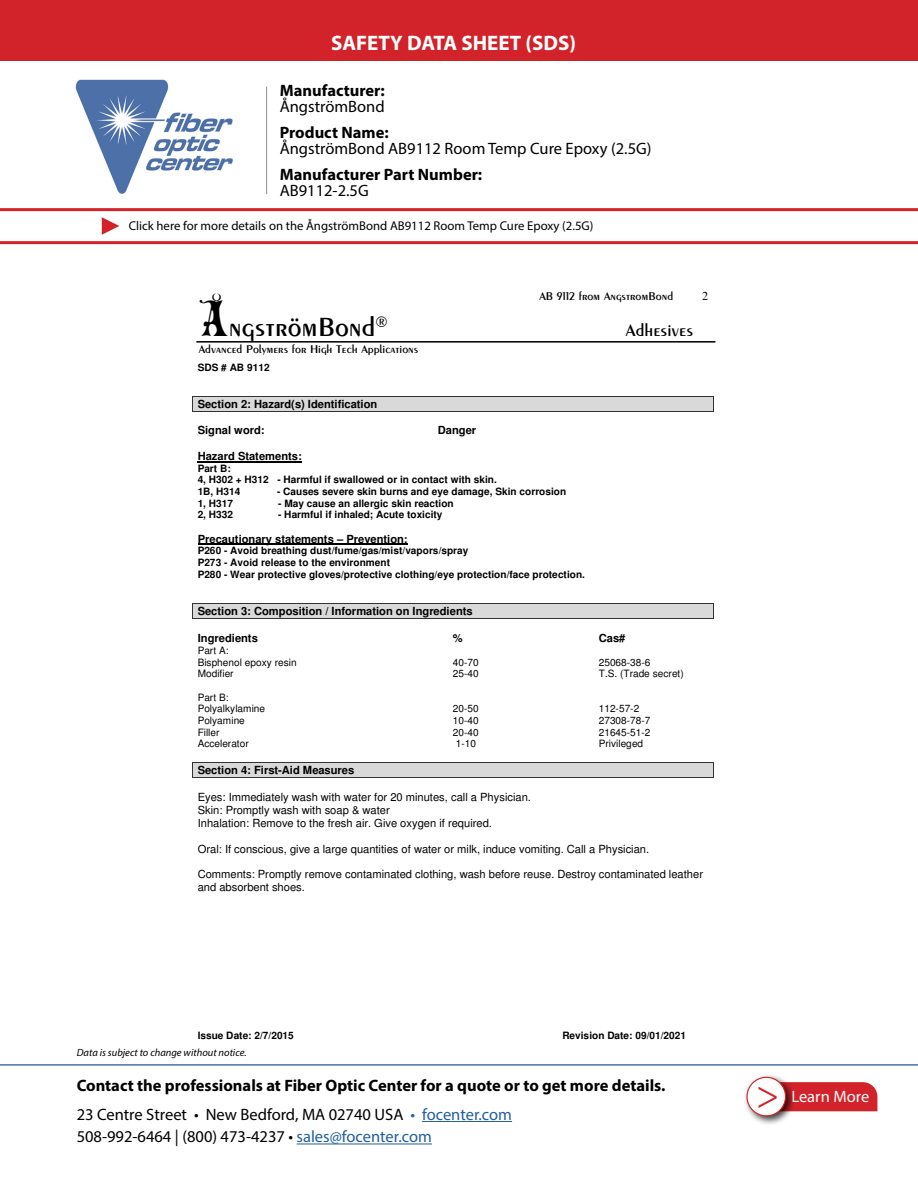
<style>
.page{position:relative;width:918px;height:1188px;background:#fff}
.page>*{position:absolute;margin:0;border:0;box-sizing:border-box;transform-origin:0 0}
.t1{font:42px "Minion Pro";color:#d2232a}
.t2{font:28.35px "Penwin";color:#000}
.t3{font:700 21px "Myriad Pro";color:#fff}
.t4{font:18.3px "Penwin";color:#000}
.t5{font:16.5px/22.5px "Myriad Pro";color:#000}
.t6{font:700 16.5px/16.5px "Myriad Pro";color:#000}
.t7{font:16.5px "Myriad Pro";color:#fff}
.t8{font:12.75px "Myriad Pro";color:#000}
.t9{font:12.15px "Penwin";color:#000}
.t10{font:12.15px "Times";color:#000}
.t11{font:11.25px/12.8px "Helvetica";color:#000}
.t12{font:700 11.25px "Helvetica";color:#000}
.t13{font:italic 10.5px "Myriad Pro";color:#000}
.t14{font:700 10.05px/11.7px "Helvetica";color:#000}
.t15{font:10.05px/11.6px "Helvetica";color:#000}
.s1{font-weight:400}
.s2{font-weight:700}
.s3{font-family:"Max Circus";font-size:48.6px}
.s4{color:#215e9e}
</style>
<div class="page">
<hr style="left:422px;top:1121px;width:90px;height:1px;background:#215e9e">
<hr style="left:297px;top:1144px;width:135px;height:1px;background:#215e9e">
<hr style="left:0;top:1064px;width:918px;height:2px;background:#4f70a8">
<img style="left:75px;top:79px;width:158px;height:115px">
<hr style="left:266px;top:87px;width:1px;height:107px;background:#8a8c8e">
<div style="left:796px;top:1082px;width:81px;height:29px;background:#d2232a"></div>
<div style="left:743px;top:1074px;width:53px;height:52px;background:#000;opacity:.75"></div>
<div style="left:747px;top:1077px;width:39px;height:39px;background:#fff;border-radius:50%"></div>
<div style="left:746px;top:1077px;width:40px;height:39px;border:1px solid #d2232a;border-radius:50%"></div>
<hr style="left:0;top:241px;width:918px;height:3px;background:#d2232a">
<hr style="left:0;top:208px;width:918px;height:3px;background:#d2232a">
<svg style="left:102px;top:217px;width:17px;height:18px"></svg>
<div style="left:0;top:0;width:918px;height:60px;background:#d2232a"></div>
<hr style="left:196px;top:341px;width:519px;height:2px;background:#000">
<div style="left:192px;top:397px;width:522px;height:15px;background:#d9d9d9"></div>
<hr style="left:192px;top:397px;width:522px;height:1px;background:#333">
<hr style="left:192px;top:412px;width:522px;height:1px;background:#333">
<svg style="left:192px;top:398px;width:1px;height:15px"></svg>
<hr style="left:198px;top:461px;width:104px;height:1px;background:#000">
<hr style="left:198px;top:544px;width:210px;height:1px;background:#000">
<div style="left:192px;top:604px;width:522px;height:15px;background:#d9d9d9"></div>
<hr style="left:192px;top:603px;width:522px;height:1px;background:#333">
<hr style="left:192px;top:619px;width:522px;height:1px;background:#333">
<svg style="left:192px;top:604px;width:1px;height:16px"></svg>
<div style="left:192px;top:763px;width:522px;height:15px;background:#d9d9d9"></div>
<hr style="left:192px;top:763px;width:522px;height:1px;background:#333">
<hr style="left:192px;top:778px;width:522px;height:1px;background:#333">
<svg style="left:192px;top:764px;width:1px;height:15px"></svg>
<p class="t3" style="left:331px;top:29px;width:246px">SAFETY DATA SHEET (SDS)</p>
<p class="t6" style="left:280px;top:81px;width:107px">Manufacturer:<br><span class="s1">ÅngströmBond</span></p>
<p class="t5" style="left:280px;top:124px;width:373px;line-height:16.5px"><span class="s2">Product Name:<br></span>ÅngströmBond AB9112 Room Temp Cure Epoxy (2.5G)</p>
<p class="t6" style="left:280px;top:165px;width:204px">Manufacturer Part Number:</p>
<p class="t5" style="left:280px;top:179px;width:90px">AB9112-2.5G</p>
<p class="t8" style="left:129px;top:218px;width:466px">Click here for more details on the ÅngströmBond AB9112 Room Temp Cure Epoxy (2.5G)</p>
<p class="t2" style="left:198px;top:309px;width:192px"><span class="s3">Å</span>ngströmBond<sup>®</sup></p>
<p class="t9" style="left:199px;top:342px;width:221px">Advanced Polymers for High Tech Applications</p>
<p class="t14" style="left:198px;top:362px;width:73px">SDS # AB 9112</p>
<p class="t9" style="left:539px;top:288px;width:136px">AB 9112 from AngstromBond</p>
<p class="t4" style="left:626px;top:319px;width:69px">Adhesives</p>
<p class="t10" style="left:702px;top:289px;width:8px">2</p>
<p class="t12" style="left:198px;top:400px;width:181px">Section 2: Hazard(s) Identification</p>
<p class="t12" style="left:198px;top:426px;width:68px">Signal word:</p>
<p class="t12" style="left:438px;top:426px;width:40px">Danger</p>
<p class="t12" style="left:198px;top:452px;width:106px">Hazard Statements:</p>
<p class="t14" style="left:198px;top:463px;width:301px">Part B:<br>4, H302 + H312 - Harmful if swallowed or in contact with skin.<br>1B, H314</p>
<p class="t14" style="left:277px;top:487px;width:291px">- Causes severe skin burns and eye damage, Skin corrosion</p>
<p class="t14" style="left:198px;top:498px;width:37px">1, H317</p>
<p class="t14" style="left:278px;top:498px;width:177px">- May cause an allergic skin reaction</p>
<p class="t14" style="left:198px;top:510px;width:37px">2, H332</p>
<p class="t14" style="left:278px;top:510px;width:166px">- Harmful if inhaled; Acute toxicity</p>
<p class="t12" style="left:198px;top:534px;width:211px">Precautionary statements – Prevention:</p>
<p class="t14" style="left:198px;top:546px;width:389px">P260 - Avoid breathing dust/fume/gas/mist/vapors/spray<br>P273 - Avoid release to the environment<br>P280 - Wear protective gloves/protective clothing/eye protection/face protection.</p>
<p class="t12" style="left:198px;top:607px;width:277px">Section 3: Composition / Information on Ingredients</p>
<p class="t12" style="left:198px;top:634px;width:62px">Ingredients</p>
<p class="t12" style="left:453px;top:634px;width:11px">%</p>
<p class="t12" style="left:599px;top:634px;width:28px">Cas#</p>
<p class="t15" style="left:198px;top:646px;width:100px">Part A:<br>Bisphenol epoxy resin</p>
<p class="t15" style="left:453px;top:657px;width:27px">40-70</p>
<p class="t15" style="left:599px;top:657px;width:53px">25068-38-6</p>
<p class="t15" style="left:198px;top:669px;width:37px">Modifier</p>
<p class="t15" style="left:453px;top:669px;width:27px">25-40</p>
<p class="t15" style="left:599px;top:669px;width:86px">T.S. (Trade secret)</p>
<p class="t15" style="left:198px;top:692px;width:69px">Part B:<br>Polyalkylamine</p>
<p class="t15" style="left:453px;top:704px;width:27px">20-50</p>
<p class="t15" style="left:599px;top:704px;width:42px">112-57-2</p>
<p class="t15" style="left:198px;top:716px;width:49px">Polyamine</p>
<p class="t15" style="left:453px;top:716px;width:27px">10-40</p>
<p class="t15" style="left:599px;top:716px;width:53px">27308-78-7</p>
<p class="t15" style="left:198px;top:727px;width:23px">Filler</p>
<p class="t15" style="left:453px;top:727px;width:27px">20-40</p>
<p class="t15" style="left:599px;top:727px;width:53px">21645-51-2</p>
<p class="t15" style="left:198px;top:739px;width:53px">Accelerator</p>
<p class="t15" style="left:456px;top:739px;width:22px">1-10</p>
<p class="t15" style="left:599px;top:739px;width:46px">Privileged</p>
<p class="t12" style="left:198px;top:766px;width:158px">Section 4: First-Aid Measures</p>
<p class="t11" style="left:198px;top:792px;width:335px">Eyes: Immediately wash with water for 20 minutes, call a Physician.<br>Skin: Promptly wash with soap &amp; water<br>Inhalation: Remove to the fresh air. Give oxygen if required.</p>
<p class="t11" style="left:198px;top:843px;width:453px">Oral: If conscious, give a large quantities of water or milk, induce vomiting. Call a Physician.</p>
<p class="t11" style="left:198px;top:869px;width:507px">Comments: Promptly remove contaminated clothing, wash before reuse. Destroy contaminated leather and absorbent shoes.</p>
<p class="t14" style="left:198px;top:1030px;width:98px">Issue Date: 2/7/2015</p>
<p class="t14" style="left:562px;top:1030px;width:125px">Revision Date: 09/01/2021</p>
<p class="t13" style="left:77px;top:1046px;width:171px">Data is subject to change without notice.</p>
<p class="t6" style="left:77px;top:1076px;width:590px">Contact the professionals at Fiber Optic Center for a quote or to get more details.</p>
<p class="t5" style="left:77px;top:1103px;width:437px">23 Centre Street • New Bedford, MA 02740 USA <span class="s4">• focenter.com<br></span>508-992-6464 | (800) 473-4237 • <span class="s4">sales@focenter.com</span></p>
<p class="t1" style="left:756px;top:1066px;width:25px">&gt;</p>
<p class="t7" style="left:791px;top:1087px;width:79px">Learn More</p>
</div>
